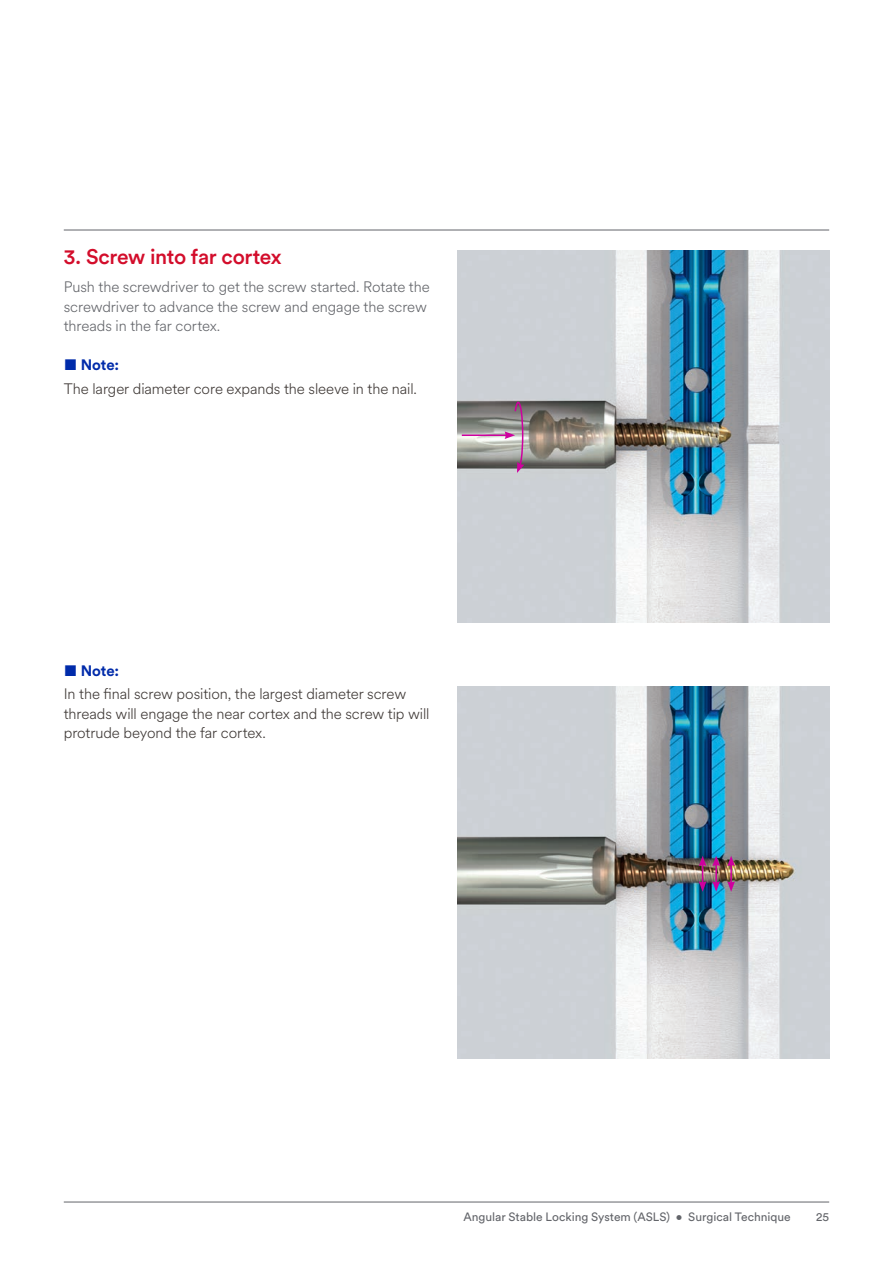
<style>
.page{position:relative;width:893px;height:1263px;background:#fff}
.page>*{position:absolute;margin:0;border:0;box-sizing:border-box;transform-origin:0 0}
._04_Step_Number_Copy{font:500 21px "J&J Circular";letter-spacing:-.02em;color:#d30d2b}
._11_Text_Call_Out{font:300 15px/19.5px "J&J Circular";letter-spacing:-.005em;color:#3e3835}
._07_Body_Copy{font:300 15px/19.5px "J&J Circular";letter-spacing:-.01em;color:#63656a}
.t1{font:700 15px "J&J Circular";letter-spacing:-.005em;color:#002baa}
.t2{font:12px "J&J Circular";color:#63656a}
</style>
<div class="page">
<img style="left:457px;top:687px;width:372px;height:372px">
<img style="left:457px;top:251px;width:372px;height:372px">
<hr style="left:462px;top:434px;width:45px;height:2px;background:#ce009e">
<svg style="left:505px;top:401px;width:19px;height:72px"></svg>
<hr style="left:715px;top:864px;width:2px;height:20px;background:#ce009e">
<svg style="left:712px;top:881px;width:8px;height:11px"></svg>
<svg style="left:712px;top:856px;width:8px;height:10px"></svg>
<svg style="left:699px;top:856px;width:7px;height:36px"></svg>
<hr style="left:730px;top:864px;width:2px;height:20px;background:#ce009e">
<svg style="left:727px;top:881px;width:8px;height:11px"></svg>
<svg style="left:727px;top:856px;width:8px;height:10px"></svg>
<hr style="left:64px;top:230px;width:765px;height:1px;background:#63656a">
<hr style="left:64px;top:1202px;width:765px;height:1px;background:#63656a">
<p class="_04_Step_Number_Copy" style="left:64px;top:242px;width:219px">3. Screw into far cortex</p>
<p class="_07_Body_Copy" style="left:64px;top:276px;width:367px">Push the screwdriver to get the screw started. Rotate the screwdriver to advance the screw and engage the screw threads in the far cortex.</p>
<p class="t1" style="left:64px;top:355px;width:57px">■ Note:</p>
<p class="_11_Text_Call_Out" style="left:64px;top:378px;width:355px">The larger diameter core expands the sleeve in the nail.</p>
<p class="t1" style="left:64px;top:660px;width:57px">■ Note:</p>
<p class="_11_Text_Call_Out" style="left:64px;top:684px;width:367px">In the final screw position, the largest diameter screw threads will engage the near cortex and the screw tip will protrude beyond the far cortex.</p>
<p class="t2" style="left:463px;top:1208px;width:329px">Angular Stable Locking System (ASLS) • Surgical Technique</p>
<p class="t2" style="left:816px;top:1208px;width:14px">25</p>
</div>
